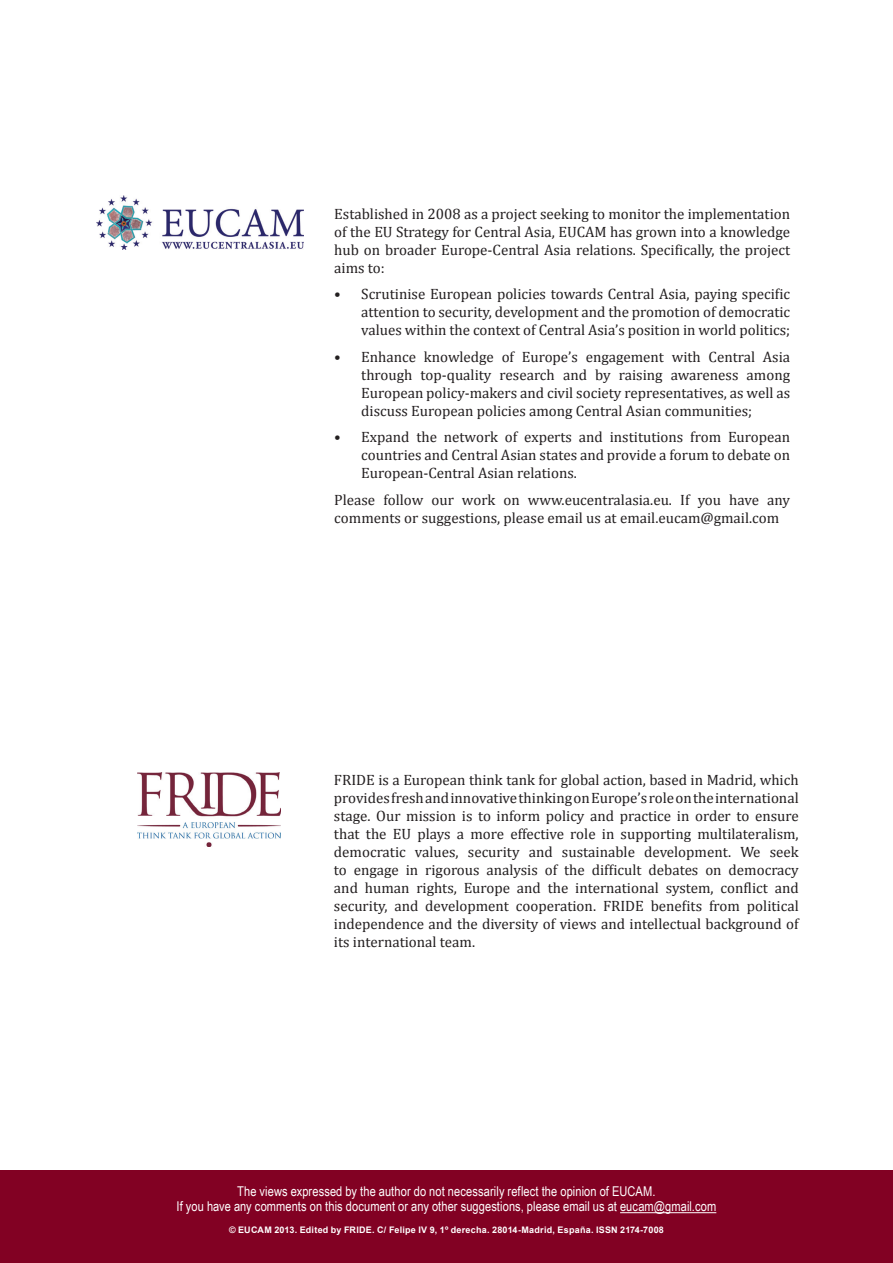
<style>
.page{position:relative;width:893px;height:1263px;background:#fff}
.page>*{position:absolute;margin:0;border:0;box-sizing:border-box;transform-origin:0 0}
.t1{font:15px/18px "Cambria";color:#231f20;text-align:justify}
.t2{font:13.5px/15px "Arial Narrow";letter-spacing:.005em;color:#fff;text-align:center}
.t3{font:700 9px "Arial";letter-spacing:.025em;color:#fff}
</style>
<div class="page">
<div style="left:0;top:1171px;width:893px;height:92px;background:#820123"></div>
<hr style="left:620px;top:1212px;width:96px;height:1px;background:#fff">
<img style="left:138px;top:773px;width:142px;height:73px">
<img style="left:96px;top:195px;width:207px;height:55px">
<p class="t1" style="left:334px;top:204px;width:457px">Established in 2008 as a project seeking to monitor the implementation of the EU Strategy for Central Asia, EUCAM has grown into a knowledge hub on broader Europe-Central Asia relations. Specifically, the project aims to:</p>
<p class="t1" style="left:361px;top:285px;width:430px;text-indent:-27px">• Scrutinise European policies towards Central Asia, paying specific attention to security, development and the promotion of democratic values within the context of Central Asia’s position in world politics;</p>
<p class="t1" style="left:361px;top:348px;width:430px;text-indent:-27px">• Enhance knowledge of Europe’s engagement with Central Asia through top-quality research and by raising awareness among European policy-makers and civil society representatives, as well as discuss European policies among Central Asian communities;</p>
<p class="t1" style="left:361px;top:428px;width:430px;text-indent:-27px">• Expand the network of experts and institutions from European countries and Central Asian states and provide a forum to debate on European-Central Asian relations.</p>
<p class="t1" style="left:334px;top:491px;width:457px">Please follow our work on www.eucentralasia.eu. If you have any comments or suggestions, please email us at email.eucam@gmail.com</p>
<p class="t1" style="left:334px;top:771px;width:466px">FRIDE is a European think tank for global action, based in Madrid, which provides fresh and innovative thinking on Europe’s role on the international stage. Our mission is to inform policy and practice in order to ensure that the EU plays a more effective role in supporting multilateralism, democratic values, security and sustainable development. We seek to engage in rigorous analysis of the difficult debates on democracy and human rights, Europe and the international system, conflict and security, and development cooperation. FRIDE benefits from political independence and the diversity of views and intellectual background of its international team.</p>
<p class="t2" style="left:177px;top:1183px;width:541px">The views expressed by the author do not necessarily reflect the opinion of EUCAM.<br>If you have any comments on this document or any other suggestions, please email us at eucam@gmail.com</p>
<p class="t3" style="left:229px;top:1224px;width:436px">© EUCAM 2013. Edited by FRIDE. C/ Felipe IV 9, 1º derecha. 28014-Madrid, España. ISSN 2174-7008</p>
</div>
